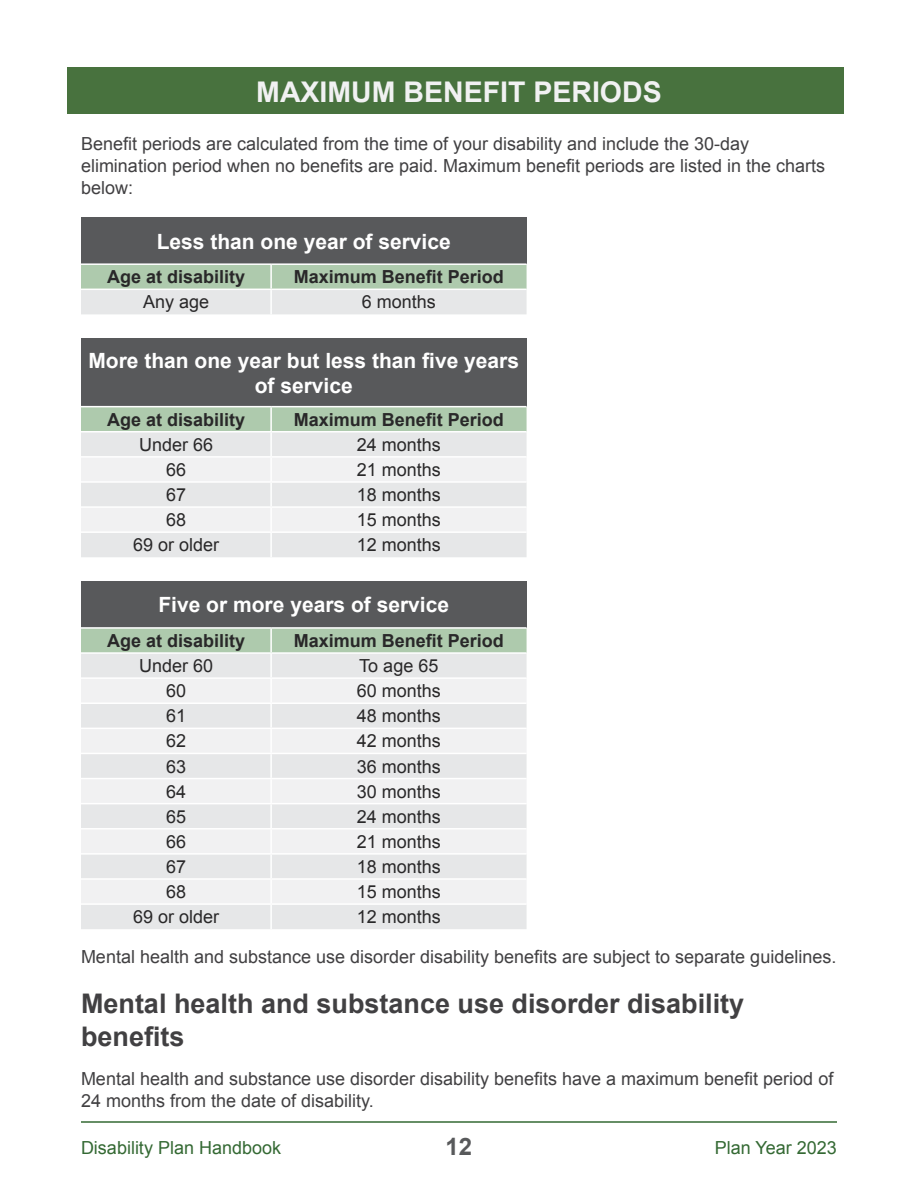
<style>
.page{position:relative;width:918px;height:1188px;background:#fff}
.page>*{position:absolute;margin:0;border:0;box-sizing:border-box;transform-origin:0 0}
._11-_H1__Main_Sectio{font:700 28.5px "Arial";color:#f1f1f2}
._12-_H2__Section_Sub{font:700 27px/32.4px "Arial";color:#414042}
.t1{font:700 24px "Arial";color:#58595b}
._51-MaxBen_header_st{font:700 21px/25.2px "Arial";color:#fff;text-align:center}
._20-Normal_Text{font:18px/21.6px "Arial";color:#414042}
._53-MaxBen_data_styl{font:18px "Arial";color:#292829}
._52-MaxBen_subhead_s{font:700 18px "Arial";color:#292829}
.t2{font:18px "Arial";color:#346933}
</style>
<div class="page">
<hr style="left:81px;top:1121px;width:756px;height:2px;background:#346933">
<div style="left:68px;top:68px;width:776px;height:46px;background:#48723e"></div>
<div style="left:81px;top:218px;width:446px;height:46px;background:#58595b"></div>
<svg style="left:81px;top:265px;width:446px;height:49px;background:#cad9cb"></svg>
<hr style="left:81px;top:263px;width:190px;height:2px;background:#fff">
<hr style="left:271px;top:263px;width:256px;height:2px;background:#fff">
<hr style="left:270px;top:265px;width:2px;height:24px;background:#fff">
<hr style="left:270px;top:290px;width:2px;height:24px;background:#fff">
<hr style="left:81px;top:289px;width:190px;height:1px;background:#fff">
<hr style="left:271px;top:289px;width:256px;height:1px;background:#fff">
<div style="left:81px;top:338px;width:446px;height:69px;background:#58595b"></div>
<div style="left:81px;top:407px;width:446px;height:24px;background:#aecaad"></div>
<div style="left:81px;top:433px;width:446px;height:124px;background:#e6e7e8"></div>
<svg style="left:81px;top:458px;width:446px;height:73px"></svg>
<hr style="left:81px;top:406px;width:190px;height:1px;background:#fff">
<hr style="left:271px;top:406px;width:256px;height:1px;background:#fff">
<hr style="left:270px;top:407px;width:2px;height:24px;background:#fff">
<hr style="left:270px;top:433px;width:2px;height:23px;background:#fff">
<hr style="left:81px;top:456px;width:190px;height:2px;background:#fff">
<hr style="left:271px;top:456px;width:256px;height:2px;background:#fff">
<hr style="left:270px;top:458px;width:2px;height:23px;background:#fff">
<hr style="left:81px;top:481px;width:190px;height:2px;background:#fff">
<hr style="left:271px;top:481px;width:256px;height:2px;background:#fff">
<hr style="left:270px;top:483px;width:2px;height:23px;background:#fff">
<hr style="left:81px;top:506px;width:190px;height:2px;background:#fff">
<hr style="left:271px;top:506px;width:256px;height:2px;background:#fff">
<hr style="left:270px;top:508px;width:2px;height:23px;background:#fff">
<hr style="left:81px;top:531px;width:190px;height:2px;background:#fff">
<hr style="left:271px;top:531px;width:256px;height:2px;background:#fff">
<hr style="left:270px;top:533px;width:2px;height:24px;background:#fff">
<div style="left:81px;top:581px;width:446px;height:47px;background:#58595b"></div>
<div style="left:81px;top:629px;width:446px;height:23px;background:#aecaad"></div>
<div style="left:81px;top:654px;width:446px;height:275px;background:#e6e7e8"></div>
<svg style="left:81px;top:679px;width:446px;height:224px;fill:#f1f1f2"></svg>
<hr style="left:81px;top:627px;width:190px;height:2px;background:#fff">
<hr style="left:271px;top:627px;width:256px;height:2px;background:#fff">
<hr style="left:270px;top:629px;width:2px;height:23px;background:#fff">
<hr style="left:270px;top:654px;width:2px;height:23px;background:#fff">
<hr style="left:81px;top:677px;width:190px;height:2px;background:#fff">
<hr style="left:271px;top:677px;width:256px;height:2px;background:#fff">
<hr style="left:270px;top:679px;width:2px;height:23px;background:#fff">
<hr style="left:81px;top:702px;width:190px;height:2px;background:#fff">
<hr style="left:271px;top:702px;width:256px;height:2px;background:#fff">
<hr style="left:270px;top:704px;width:2px;height:24px;background:#fff">
<hr style="left:81px;top:728px;width:190px;height:1px;background:#fff">
<hr style="left:271px;top:728px;width:256px;height:1px;background:#fff">
<hr style="left:270px;top:729px;width:2px;height:24px;background:#fff">
<hr style="left:81px;top:753px;width:190px;height:1px;background:#fff">
<hr style="left:271px;top:753px;width:256px;height:1px;background:#fff">
<hr style="left:270px;top:754px;width:2px;height:24px;background:#fff">
<hr style="left:81px;top:778px;width:190px;height:1px;background:#fff">
<hr style="left:271px;top:778px;width:256px;height:1px;background:#fff">
<hr style="left:270px;top:779px;width:2px;height:24px;background:#fff">
<hr style="left:81px;top:803px;width:190px;height:1px;background:#fff">
<hr style="left:271px;top:803px;width:256px;height:1px;background:#fff">
<hr style="left:270px;top:804px;width:2px;height:24px;background:#fff">
<hr style="left:81px;top:828px;width:190px;height:2px;background:#fff">
<hr style="left:271px;top:828px;width:256px;height:2px;background:#fff">
<hr style="left:270px;top:830px;width:2px;height:23px;background:#fff">
<hr style="left:81px;top:853px;width:190px;height:2px;background:#fff">
<hr style="left:271px;top:853px;width:256px;height:2px;background:#fff">
<hr style="left:270px;top:855px;width:2px;height:23px;background:#fff">
<hr style="left:81px;top:878px;width:190px;height:2px;background:#fff">
<hr style="left:271px;top:878px;width:256px;height:2px;background:#fff">
<hr style="left:270px;top:880px;width:2px;height:23px;background:#fff">
<hr style="left:81px;top:903px;width:190px;height:2px;background:#fff">
<hr style="left:271px;top:903px;width:256px;height:2px;background:#fff">
<hr style="left:270px;top:905px;width:2px;height:24px;background:#fff">
<p class="_11-_H1__Main_Sectio" style="left:256px;top:73px;width:407px">MAXIMUM BENEFIT PERIODS</p>
<p class="_20-Normal_Text" style="left:81px;top:133px;width:746px">Benefit periods are calculated from the time of your disability and include the 30-day elimination period when no benefits are paid. Maximum benefit periods are listed in the charts below:</p>
<p class="_51-MaxBen_header_st" style="left:157px;top:229px;width:296px">Less than one year of service</p>
<p class="_52-MaxBen_subhead_s" style="left:107px;top:265px;width:140px">Age at disability</p>
<p class="_52-MaxBen_subhead_s" style="left:294px;top:265px;width:212px">Maximum Benefit Period</p>
<p class="_53-MaxBen_data_styl" style="left:143px;top:290px;width:68px">Any age</p>
<p class="_53-MaxBen_data_styl" style="left:362px;top:290px;width:76px">6 months</p>
<p class="_51-MaxBen_header_st" style="left:88px;top:348px;width:432px">More than one year but less than five years of service</p>
<p class="_52-MaxBen_subhead_s" style="left:107px;top:408px;width:140px">Age at disability</p>
<p class="_52-MaxBen_subhead_s" style="left:294px;top:408px;width:212px">Maximum Benefit Period</p>
<p class="_53-MaxBen_data_styl" style="left:139px;top:433px;width:76px">Under 66</p>
<p class="_53-MaxBen_data_styl" style="left:357px;top:433px;width:86px">24 months</p>
<p class="_53-MaxBen_data_styl" style="left:166px;top:458px;width:22px">66</p>
<p class="_53-MaxBen_data_styl" style="left:357px;top:458px;width:86px">21 months</p>
<p class="_53-MaxBen_data_styl" style="left:166px;top:483px;width:22px">67</p>
<p class="_53-MaxBen_data_styl" style="left:357px;top:483px;width:86px">18 months</p>
<p class="_53-MaxBen_data_styl" style="left:166px;top:508px;width:22px">68</p>
<p class="_53-MaxBen_data_styl" style="left:357px;top:508px;width:86px">15 months</p>
<p class="_53-MaxBen_data_styl" style="left:133px;top:533px;width:88px">69 or older</p>
<p class="_53-MaxBen_data_styl" style="left:357px;top:533px;width:86px">12 months</p>
<p class="_51-MaxBen_header_st" style="left:158px;top:593px;width:292px">Five or more years of service</p>
<p class="_52-MaxBen_subhead_s" style="left:107px;top:629px;width:140px">Age at disability</p>
<p class="_52-MaxBen_subhead_s" style="left:294px;top:629px;width:212px">Maximum Benefit Period</p>
<p class="_53-MaxBen_data_styl" style="left:139px;top:654px;width:76px">Under 60</p>
<p class="_53-MaxBen_data_styl" style="left:359px;top:654px;width:81px">To age 65</p>
<p class="_53-MaxBen_data_styl" style="left:166px;top:679px;width:22px">60</p>
<p class="_53-MaxBen_data_styl" style="left:357px;top:679px;width:86px">60 months</p>
<p class="_53-MaxBen_data_styl" style="left:166px;top:704px;width:22px">61</p>
<p class="_53-MaxBen_data_styl" style="left:357px;top:704px;width:86px">48 months</p>
<p class="_53-MaxBen_data_styl" style="left:166px;top:729px;width:22px">62</p>
<p class="_53-MaxBen_data_styl" style="left:357px;top:729px;width:86px">42 months</p>
<p class="_53-MaxBen_data_styl" style="left:166px;top:754px;width:22px">63</p>
<p class="_53-MaxBen_data_styl" style="left:357px;top:754px;width:86px">36 months</p>
<p class="_53-MaxBen_data_styl" style="left:166px;top:780px;width:22px">64</p>
<p class="_53-MaxBen_data_styl" style="left:357px;top:780px;width:86px">30 months</p>
<p class="_53-MaxBen_data_styl" style="left:166px;top:805px;width:22px">65</p>
<p class="_53-MaxBen_data_styl" style="left:357px;top:805px;width:86px">24 months</p>
<p class="_53-MaxBen_data_styl" style="left:166px;top:830px;width:22px">66</p>
<p class="_53-MaxBen_data_styl" style="left:357px;top:830px;width:86px">21 months</p>
<p class="_53-MaxBen_data_styl" style="left:166px;top:855px;width:22px">67</p>
<p class="_53-MaxBen_data_styl" style="left:357px;top:855px;width:86px">18 months</p>
<p class="_53-MaxBen_data_styl" style="left:166px;top:880px;width:22px">68</p>
<p class="_53-MaxBen_data_styl" style="left:357px;top:880px;width:86px">15 months</p>
<p class="_53-MaxBen_data_styl" style="left:133px;top:905px;width:88px">69 or older</p>
<p class="_53-MaxBen_data_styl" style="left:357px;top:905px;width:86px">12 months</p>
<p class="_20-Normal_Text" style="left:81px;top:946px;width:757px">Mental health and substance use disorder disability benefits are subject to separate guidelines.</p>
<p class="_12-_H2__Section_Sub" style="left:81px;top:988px;width:665px">Mental health and substance use disorder disability benefits</p>
<p class="_20-Normal_Text" style="left:81px;top:1068px;width:754px">Mental health and substance use disorder disability benefits have a maximum benefit period of<br>24 months from the date of disability.</p>
<p class="t2" style="left:81px;top:1136px;width:202px">Disability Plan Handbook</p>
<h3 class="t1" style="left:446px;top:1131px;width:28px">12</h3>
<p class="t2" style="left:715px;top:1136px;width:124px">Plan Year 2023</p>
</div>
